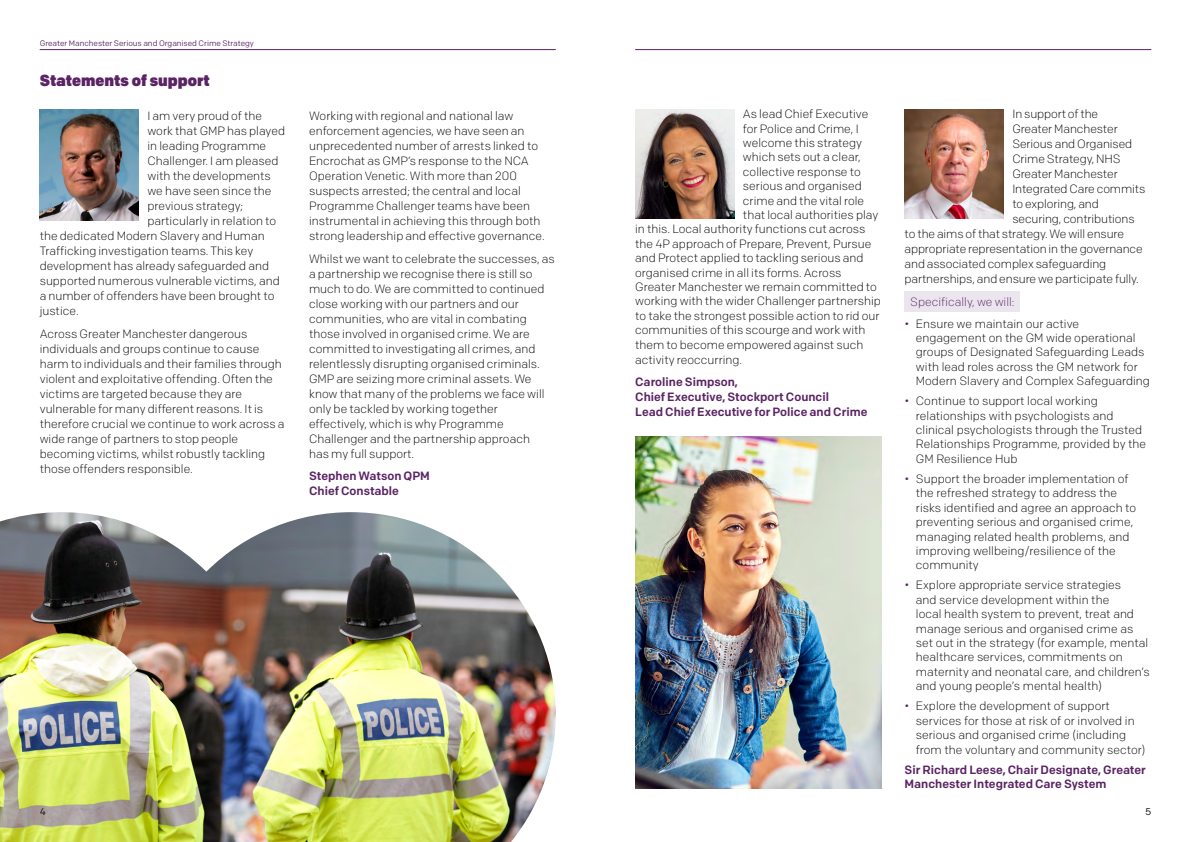
<style>
.page{position:relative;width:1191px;height:842px;background:#fff}
.page>*{position:absolute;margin:0;border:0;box-sizing:border-box;transform-origin:0 0}
.H6_GMCA{font:900 16px "Colfax";color:#5a2363}
.P_GMCA{font:300 12px/15px "Colfax";color:#000}
.P_GMCA-2{font:500 12px/15px "Colfax";color:#5a2363}
.P_GMCA-3{font:300 12px "Colfax";color:#5a2363}
.t1{font:10px "Colfax";color:#000}
.t2{font:8px "Colfax";color:#5a2363}
.s1{color:#5a2363}
</style>
<div class="page">
<hr style="left:40px;top:49px;width:516px;height:1px;background:#5a2363">
<hr style="left:635px;top:49px;width:516px;height:1px;background:#5a2363">
<img style="left:40px;top:110px;width:99px;height:110px">
<img style="left:0;top:512px;width:556px;height:330px">
<img style="left:635px;top:109px;width:99px;height:110px">
<img style="left:635px;top:437px;width:247px;height:352px">
<img style="left:904px;top:109px;width:99px;height:110px">
<div style="left:904px;top:291px;width:116px;height:20px;background:#ebe5ee"></div>
<p class="t2" style="left:40px;top:38px;width:216px">Greater Manchester Serious and Organised Crime Strategy</p>
<p class="H6_GMCA" style="left:40px;top:70px;width:171px">Statements of support</p>
<p class="P_GMCA" style="left:147px;top:108px;width:116px">I am very proud of the</p>
<p class="P_GMCA" style="left:147px;top:123px;width:139px">work that GMP has played</p>
<p class="P_GMCA" style="left:147px;top:138px;width:120px">in leading Programme</p>
<p class="P_GMCA" style="left:147px;top:153px;width:133px">Challenger. I am pleased</p>
<p class="P_GMCA" style="left:147px;top:168px;width:125px">with the developments</p>
<p class="P_GMCA" style="left:147px;top:183px;width:125px">we have seen since the</p>
<p class="P_GMCA" style="left:147px;top:198px;width:97px">previous strategy;</p>
<p class="P_GMCA" style="left:147px;top:213px;width:130px">particularly in relation to</p>
<p class="P_GMCA" style="left:40px;top:228px;width:227px">the dedicated Modern Slavery and Human</p>
<p class="P_GMCA" style="left:40px;top:243px;width:215px">Trafficking investigation teams. This key</p>
<p class="P_GMCA" style="left:40px;top:258px;width:231px">development has already safeguarded and</p>
<p class="P_GMCA" style="left:40px;top:273px;width:241px">supported numerous vulnerable victims, and</p>
<p class="P_GMCA" style="left:40px;top:288px;width:236px">a number of offenders have been brought to</p>
<p class="P_GMCA" style="left:40px;top:303px;width:40px">justice.</p>
<p class="P_GMCA" style="left:40px;top:326px;width:246px">Across Greater Manchester dangerous individuals and groups continue to cause harm to individuals and their families through violent and exploitative offending. Often the victims are targeted because they are vulnerable for many different reasons. It is therefore crucial we continue to work across a wide range of partners to stop people becoming victims, whilst robustly tackling those offenders responsible.</p>
<p class="P_GMCA" style="left:309px;top:108px;width:237px">Working with regional and national law enforcement agencies, we have seen an unprecedented number of arrests linked to Encrochat as GMP’s response to the NCA Operation Venetic. With more than 200 suspects arrested; the central and local Programme Challenger teams have been instrumental in achieving this through both strong leadership and effective governance.</p>
<p class="P_GMCA" style="left:309px;top:251px;width:247px">Whilst we want to celebrate the successes, as a partnership we recognise there is still so much to do. We are committed to continued close working with our partners and our communities, who are vital in combating those involved in organised crime. We are committed to investigating all crimes, and relentlessly disrupting organised criminals.<br>GMP are seizing more criminal assets. We know that many of the problems we face will only be tackled by working together effectively, which is why Programme Challenger and the partnership approach<br>has my full support.</p>
<p class="P_GMCA-2" style="left:309px;top:468px;width:122px">Stephen Watson QPM</p>
<p class="P_GMCA-2" style="left:309px;top:483px;width:91px">Chief Constable</p>
<p class="P_GMCA" style="left:743px;top:106px;width:127px">As lead Chief Executive</p>
<p class="P_GMCA" style="left:743px;top:121px;width:117px">for Police and Crime, I</p>
<p class="P_GMCA" style="left:743px;top:135px;width:121px">welcome this strategy</p>
<p class="P_GMCA" style="left:743px;top:150px;width:119px">which sets out a clear,</p>
<p class="P_GMCA" style="left:743px;top:164px;width:119px">collective response to</p>
<p class="P_GMCA" style="left:743px;top:178px;width:120px">serious and organised</p>
<p class="P_GMCA" style="left:743px;top:193px;width:123px">crime and the vital role</p>
<p class="P_GMCA" style="left:743px;top:207px;width:137px">that local authorities play</p>
<p class="P_GMCA" style="left:635px;top:222px;width:232px">in this. Local authority functions cut across</p>
<p class="P_GMCA" style="left:635px;top:236px;width:238px">the 4P approach of Prepare, Prevent, Pursue</p>
<p class="P_GMCA" style="left:635px;top:250px;width:230px">and Protect applied to tackling serious and</p>
<p class="P_GMCA" style="left:635px;top:265px;width:208px">organised crime in all its forms. Across</p>
<p class="P_GMCA" style="left:635px;top:279px;width:243px">Greater Manchester we remain committed to</p>
<p class="P_GMCA" style="left:635px;top:294px;width:247px">working with the wider Challenger partnership</p>
<p class="P_GMCA" style="left:635px;top:308px;width:246px">to take the strongest possible action to rid our</p>
<p class="P_GMCA" style="left:635px;top:322px;width:232px">communities of this scourge and work with</p>
<p class="P_GMCA" style="left:635px;top:337px;width:230px">them to become empowered against such</p>
<p class="P_GMCA" style="left:635px;top:352px;width:109px">activity reoccurring.</p>
<p class="P_GMCA-2" style="left:635px;top:374px;width:234px">Caroline Simpson,<br>Chief Executive, Stockport Council<br>Lead Chief Executive for Police and Crime</p>
<p class="P_GMCA" style="left:1012px;top:106px;width:87px">In support of the</p>
<p class="P_GMCA" style="left:1012px;top:121px;width:107px">Greater Manchester</p>
<p class="P_GMCA" style="left:1012px;top:136px;width:121px">Serious and Organised</p>
<p class="P_GMCA" style="left:1012px;top:151px;width:110px">Crime Strategy, NHS</p>
<p class="P_GMCA" style="left:1012px;top:166px;width:107px">Greater Manchester</p>
<p class="P_GMCA" style="left:1012px;top:181px;width:134px">Integrated Care commits</p>
<p class="P_GMCA" style="left:1012px;top:196px;width:88px">to exploring, and</p>
<p class="P_GMCA" style="left:1012px;top:211px;width:124px">securing, contributions</p>
<p class="P_GMCA" style="left:904px;top:226px;width:221px">to the aims of that strategy. We will ensure</p>
<p class="P_GMCA" style="left:904px;top:241px;width:240px">appropriate representation in the governance</p>
<p class="P_GMCA" style="left:904px;top:256px;width:203px">and associated complex safeguarding</p>
<p class="P_GMCA" style="left:904px;top:271px;width:236px">partnerships, and ensure we participate fully.</p>
<p class="P_GMCA-3" style="left:910px;top:294px;width:106px">Specifically, we will:</p>
<p class="P_GMCA" style="left:916px;top:316px;width:235px;line-height:14.4px;text-indent:-11px"><span class="s1">•</span> Ensure we maintain our active engagement on the GM wide operational groups of Designated Safeguarding Leads with lead roles across the GM network for Modern Slavery and Complex Safeguarding</p>
<p class="P_GMCA" style="left:916px;top:394px;width:232px;line-height:14.4px;text-indent:-11px"><span class="s1">•</span> Continue to support local working relationships with psychologists and clinical psychologists through the Trusted Relationships Programme, provided by the GM Resilience Hub</p>
<p class="P_GMCA" style="left:916px;top:471px;width:222px;line-height:14.4px;text-indent:-11px"><span class="s1">•</span> Support the broader implementation of the refreshed strategy to address the risks identified and agree an approach to preventing serious and organised crime, managing related health problems, and improving wellbeing/resilience of the community</p>
<p class="P_GMCA" style="left:916px;top:578px;width:235px;line-height:14.4px;text-indent:-11px"><span class="s1">•</span> Explore appropriate service strategies<br>and service development within the<br>local health system to prevent, treat and manage serious and organised crime as set out in the strategy (for example, mental healthcare services, commitments on maternity and neonatal care, and children’s and young people’s mental health)</p>
<p class="P_GMCA" style="left:916px;top:699px;width:231px;line-height:14.4px;text-indent:-11px"><span class="s1">•</span> Explore the development of support services for those at risk of or involved in serious and organised crime (including from the voluntary and community sector)</p>
<p class="P_GMCA-2" style="left:904px;top:762px;width:243px;line-height:14.4px">Sir Richard Leese, Chair Designate, Greater<br>Manchester Integrated Care System</p>
<p class="t1" style="left:40px;top:806px;width:8px">4</p>
<p class="t1" style="left:1145px;top:806px;width:8px">5</p>
</div>
